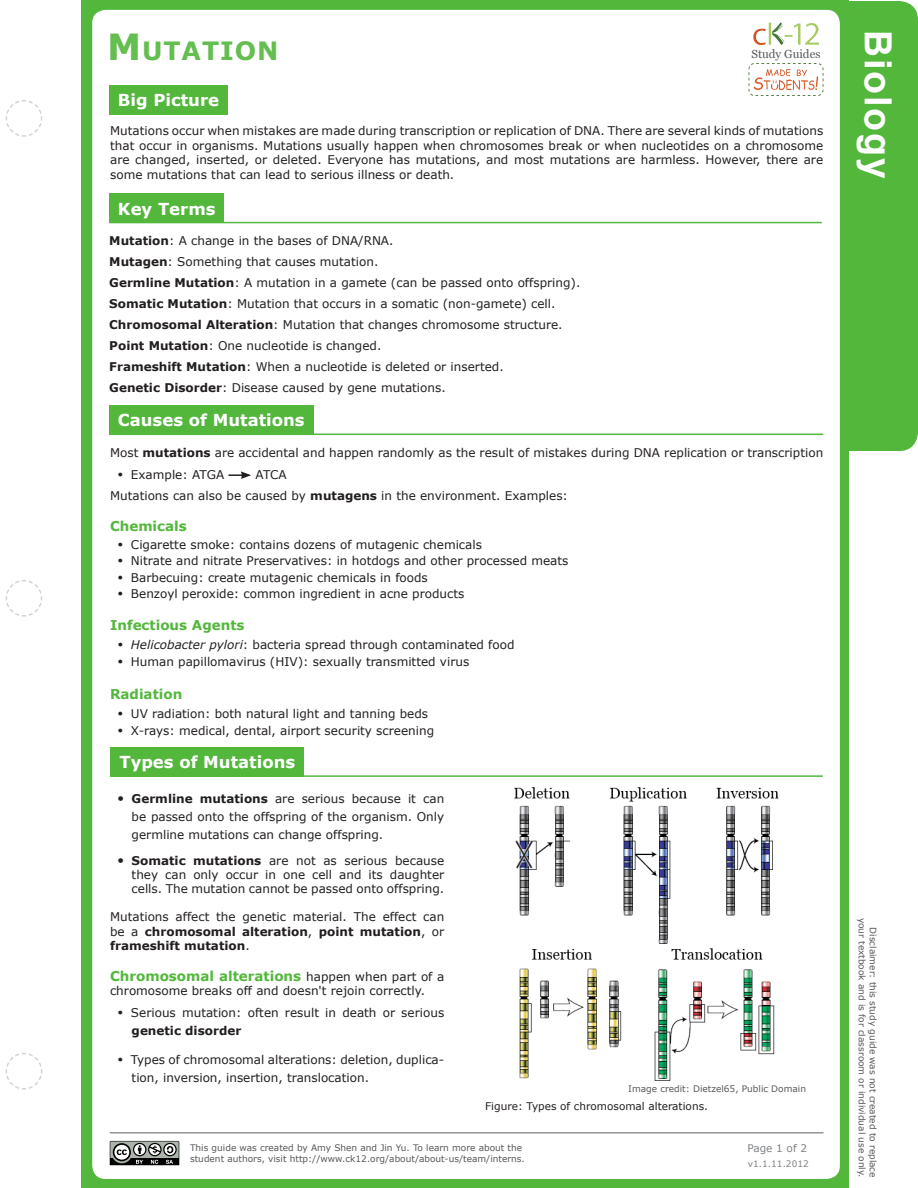
<style>
.page{position:relative;width:918px;height:1188px;background:#fff}
.page>*{position:absolute;margin:0;border:0;box-sizing:border-box;transform-origin:0 0}
.t1{font:700 37.5px "Arial";letter-spacing:.05em;color:#fff}
.t2{font:700 25.2px "Verdana";letter-spacing:.035em;color:#64be50}
.t3{font:700 16.5px "Verdana";color:#fff}
.Subheadings2{font:700 13.5px "Verdana";color:#53b73c}
.Content{font:12px/14.4px "Verdana";color:#231f20;text-align:justify}
.Bullet{font:12px/18px "Verdana";color:#231f20;text-align:justify}
.Bullet-save_space{font:12px "Verdana";color:#231f20}
.Key_Terms{font:12px "Verdana";color:#231f20}
.Subheadings2-2{font:12px "Verdana";color:#231f20}
.t4{font:11.7px "Georgia";color:#57585a}
.ImageCaption{font:10.5px "Verdana";color:#231f20}
.t5{font:10.5px "Verdana";color:#808285}
.Image_Credit{font:9px/10.8px "Verdana";color:#57585a;text-align:right}
.Image_Credit-2{font:9px "Verdana";color:#808285}
.s1{font-size:36px}
.s2{font-weight:700}
.s3{font-family:"Georgia";font-size:15px}
.s4{font-family:"Georgia";font-style:italic;font-size:15px}
.s5{font-style:italic}
.s6{font-family:"Georgia";font-weight:700;font-size:15px}
.s7{font-weight:400;font-size:12px;color:#231f20}
</style>
<div class="page">
<div style="left:816px;top:2px;width:101px;height:448px;background:#53b73c;border-radius:18px"></div>
<div style="left:816px;top:1px;width:102px;height:450px;border:2px solid #53b73c;border-radius:18px"></div>
<div style="left:88px;top:5px;width:756px;height:1178px;background:#fff;border-radius:18px"></div>
<div style="left:83px;top:1px;width:766px;height:1187px;border:9px solid #53b73c;border-radius:18px"></div>
<svg style="left:5px;top:100px;width:38px;height:37px"></svg>
<svg style="left:5px;top:580px;width:38px;height:37px"></svg>
<svg style="left:5px;top:1053px;width:38px;height:37px"></svg>
<hr style="left:110px;top:1132px;width:714px;height:2px;background:#939598">
<svg style="left:110px;top:1141px;width:69px;height:24px;background:#727472"></svg>
<img style="left:754px;top:22px;width:64px;height:23px">
<svg style="left:749px;top:63px;width:75px;height:33px"></svg>
<svg style="left:917px;top:13px;width:1px;height:425px"></svg>
<hr style="left:110px;top:222px;width:712px;height:1px;background:#53b73c">
<hr style="left:111px;top:434px;width:712px;height:1px;background:#53b73c">
<div style="left:109px;top:193px;width:115px;height:30px;background:#53b73c"></div>
<div style="left:109px;top:405px;width:204px;height:30px;background:#53b73c"></div>
<div style="left:109px;top:85px;width:119px;height:30px;background:#53b73c"></div>
<svg style="left:229px;top:471px;width:22px;height:8px"></svg>
<hr style="left:171px;top:775px;width:652px;height:2px;background:#53b73c">
<div style="left:111px;top:747px;width:193px;height:30px;background:#53b73c"></div>
<img style="left:514px;top:787px;width:265px;height:294px">
<p class="t2" style="left:107px;top:33px;width:173px"><span class="s1">M</span>UTATION</p>
<p class="t3" style="left:118px;top:89px;width:103px">Big Picture</p>
<p class="t4" style="left:752px;top:47px;width:70px">Study Guides</p>
<p class="Content" style="left:110px;top:124px;width:715px">Mutations occur when mistakes are made during transcription or replication of DNA. There are several kinds of mutations that occur in organisms. Mutations usually happen when chromosomes break or when nucleotides on a chromosome are changed, inserted, or deleted. Everyone has mutations, and most mutations are harmless. However, there are some mutations that can lead to serious illness or death.</p>
<p class="t3" style="left:118px;top:197px;width:99px">Key Terms</p>
<p class="Key_Terms" style="left:109px;top:232px;width:286px"><span class="s2">Mutation</span>: A change in the bases of DNA/RNA.</p>
<p class="Key_Terms" style="left:109px;top:253px;width:271px"><span class="s2">Mutagen</span>: Something that causes mutation.</p>
<p class="Key_Terms" style="left:109px;top:274px;width:473px"><span class="s2">Germline Mutation</span>: A mutation in a gamete (can be passed onto offspring).</p>
<p class="Key_Terms" style="left:109px;top:295px;width:448px"><span class="s2">Somatic Mutation</span>: Mutation that occurs in a somatic (non-gamete) cell.</p>
<p class="Key_Terms" style="left:109px;top:316px;width:455px"><span class="s2">Chromosomal Alteration</span>: Mutation that changes chromosome structure.</p>
<p class="Key_Terms" style="left:109px;top:337px;width:274px"><span class="s2">Point Mutation</span>: One nucleotide is changed.</p>
<p class="Key_Terms" style="left:109px;top:358px;width:396px"><span class="s2">Frameshift Mutation</span>: When a nucleotide is deleted or inserted.</p>
<p class="Key_Terms" style="left:109px;top:379px;width:338px"><span class="s2">Genetic Disorder</span>: Disease caused by gene mutations.</p>
<p class="t3" style="left:118px;top:409px;width:188px">Causes of Mutations</p>
<p class="Content" style="left:110px;top:445px;width:715px">Most <span class="s2">mutations</span> are accidental and happen randomly as the result of mistakes during DNA replication or transcription</p>
<p class="Bullet" style="left:118px;top:466px;width:108px"><span class="s3">•</span> Example: ATGA</p>
<p class="Bullet" style="left:256px;top:466px;width:33px">ATCA</p>
<p class="Content" style="left:110px;top:488px;width:460px">Mutations can also be caused by <span class="s2">mutagens</span> in the environment. Examples:</p>
<p class="Subheadings2" style="left:110px;top:516px;width:78px">Chemicals</p>
<p class="Bullet-save_space" style="left:118px;top:536px;width:366px"><span class="s3">•</span> Cigarette smoke: contains dozens of mutagenic chemicals</p>
<p class="Bullet-save_space" style="left:118px;top:552px;width:452px"><span class="s3">•</span> Nitrate and nitrate Preservatives: in hotdogs and other processed meats</p>
<p class="Bullet-save_space" style="left:118px;top:569px;width:312px"><span class="s3">•</span> Barbecuing: create mutagenic chemicals in foods</p>
<p class="Bullet-save_space" style="left:118px;top:586px;width:348px"><span class="s3">•</span> Benzoyl peroxide: common ingredient in acne products</p>
<p class="Subheadings2" style="left:110px;top:615px;width:136px">Infectious Agents</p>
<p class="Bullet-save_space" style="left:118px;top:636px;width:398px"><span class="s4">•</span> <span class="s5">Helicobacter pylori</span>: bacteria spread through contaminated food</p>
<p class="Bullet-save_space" style="left:118px;top:653px;width:353px"><span class="s3">•</span> Human papillomavirus (HIV): sexually transmitted virus</p>
<p class="Subheadings2" style="left:110px;top:685px;width:74px">Radiation</p>
<p class="Bullet-save_space" style="left:118px;top:705px;width:312px"><span class="s3">•</span> UV radiation: both natural light and tanning beds</p>
<p class="Bullet-save_space" style="left:118px;top:722px;width:318px"><span class="s3">•</span> X-rays: medical, dental, airport security screening</p>
<p class="t3" style="left:119px;top:751px;width:177px">Types of Mutations</p>
<p class="Bullet" style="left:132px;top:790px;width:314px;text-indent:-14px"><span class="s6">•</span> <span class="s2">Germline mutations</span> are serious because it can be passed onto the offspring of the organism. Only germline mutations can change offspring.</p>
<p class="Bullet" style="left:132px;top:853px;width:314px;line-height:14.4px;text-indent:-14px"><span class="s6">•</span> <span class="s2">Somatic mutations</span> are not as serious because they can only occur in one cell and its daughter cells. The mutation cannot be passed onto offspring.</p>
<p class="Content" style="left:110px;top:910px;width:336px">Mutations affect the genetic material. The effect can be a <span class="s2">chromosomal alteration</span>, <span class="s2">point mutation</span>, or <span class="s2">frameshift mutation</span>.</p>
<p class="Subheadings2" style="left:110px;top:966px;width:336px">Chromosomal alterations <span class="s7">happen when part of a</span></p>
<p class="Subheadings2-2" style="left:110px;top:983px;width:317px">chromosome breaks off and doesn't rejoin correctly.</p>
<p class="Bullet" style="left:132px;top:1004px;width:314px;text-indent:-14px"><span class="s3">•</span> Serious mutation: often result in death or serious <span class="s2">genetic disorder</span></p>
<p class="Bullet" style="left:132px;top:1051px;width:314px;text-indent:-14px"><span class="s3">•</span> Types of chromosomal alterations: deletion, duplica&shy;tion, inversion, insertion, translocation.</p>
<p class="Image_Credit" style="left:628px;top:1083px;width:179px">Image credit: Dietzel65, Public Domain</p>
<p class="ImageCaption" style="left:485px;top:1099px;width:224px">Figure: Types of chromosomal alterations.</p>
<p class="Image_Credit" style="left:190px;top:1142px;width:336px;text-align:left">This guide was created by Amy Shen and Jin Yu. To learn more about the student authors, visit http://www.ck12.org/about/about-us/team/interns.</p>
<p class="t5" style="left:747px;top:1141px;width:61px">Page 1 of 2</p>
<p class="Image_Credit-2" style="left:748px;top:1157px;width:62px">v1.1.11.2012</p>
<p class="t1" style="left:903px;top:30px;width:150px;rotate:90deg">Biology</p>
<p class="Image_Credit" style="left:879px;top:918px;width:261px;rotate:90deg">Disclaimer: this study guide was not created to replace your textbook and is for classroom or individual use only.</p>
</div>
